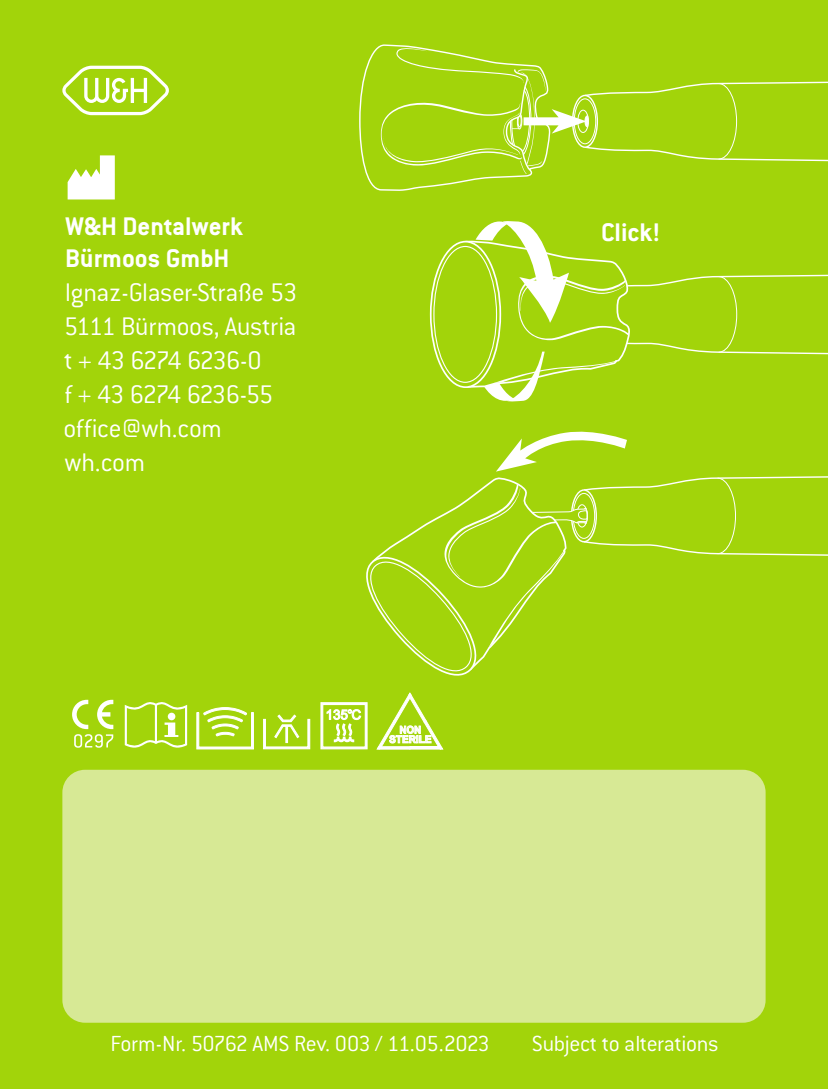
<style>
.page{position:relative;width:828px;height:1089px;background:#a2d40a}
.page>*{position:absolute;margin:0;border:0;box-sizing:border-box;transform-origin:0 0}
.t1{font:300 28px/34px "Conduit ITC Pro";letter-spacing:-.02em;color:#fff}
.t2{font:700 28px/32px "Conduit ITC Pro";color:#fff}
.t3{font:300 24px "Conduit ITC Pro";letter-spacing:-.02em;color:#fff}
.t4{font:700 10px "Arial";color:#fff}
.t5{font:700 10px "Arial";color:#fff;scale:.95 1}
</style>
<div class="page">
<svg style="left:68px;top:155px;width:47px;height:44px"></svg>
<div style="left:62px;top:769px;width:703px;height:253px;background:#d7e995;border-radius:23px"></div>
<svg style="left:62px;top:66px;width:107px;height:49px"></svg>
<svg style="left:359px;top:44px;width:469px;height:147px"></svg>
<svg style="left:431px;top:242px;width:69px;height:145px"></svg>
<div style="left:434px;top:246px;width:62px;height:136px;background:#a2d40a;border-radius:50%"></div>
<svg style="left:464px;top:221px;width:364px;height:181px"></svg>
<svg style="left:366px;top:431px;width:462px;height:245px"></svg>
<svg style="left:125px;top:702px;width:62px;height:45px"></svg>
<svg style="left:72px;top:699px;width:41px;height:48px"></svg>
<svg style="left:263px;top:714px;width:48px;height:36px"></svg>
<svg style="left:320px;top:702px;width:48px;height:47px"></svg>
<svg style="left:197px;top:707px;width:56px;height:42px"></svg>
<svg style="left:377px;top:692px;width:67px;height:58px"></svg>
<p class="t2" style="left:65px;top:210px;width:179px">W&amp;H Dentalwerk<br>Bürmoos GmbH</p>
<p class="t1" style="left:63px;top:276px;width:235px">Ignaz-Glaser-Straße 53<br>5111 Bürmoos, Austria t + 43 6274 6236-0<br>f + 43 6274 6236-55 office@wh.com wh.com</p>
<p class="t5" style="left:399px;top:723px;width:24px">NON</p>
<p class="t4" style="left:389px;top:732px;width:44px">STERILE</p>
<p class="t2" style="left:601px;top:216px;width:61px">Click!</p>
<p class="t3" style="left:111px;top:1030px;width:381px">Form-Nr. 50762 AMS Rev. 003 / 11.05.2023</p>
<p class="t3" style="left:532px;top:1030px;width:188px">Subject to alterations</p>
</div>
